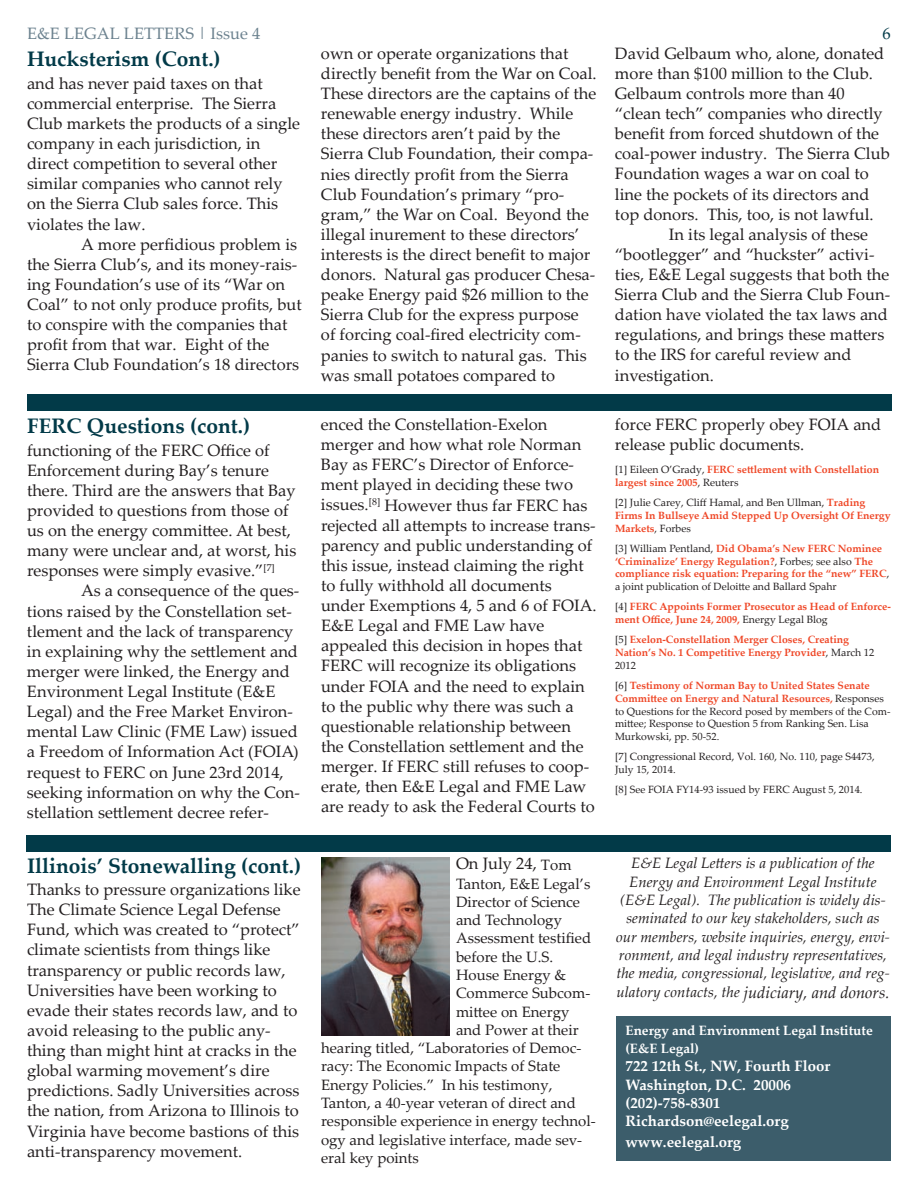
<style>
.page{position:relative;width:918px;height:1188px;background:#fff}
.page>*{position:absolute;margin:0;border:0;box-sizing:border-box;transform-origin:0 0}
.t1{font:700 21px "Palatino Linotype";color:#023a48}
.t2{font:16.5px/20.1px "Palatino Linotype";color:#231f20}
.t3{font:italic 16.5px "Palatino Linotype";color:#231f20}
.t4{font:16.5px "Palatino Linotype";color:#6c828f}
.t5{font:16.5px "Palatino Linotype";color:#023a48}
.t6{font:15px "Palatino Linotype";color:#231f20}
.t7{font:italic 15px/18.3px "Palatino Linotype";color:#231f20;text-align:center}
.t8{font:700 15px/18.3px "Palatino Linotype";color:#fff}
.t9{font:700 13.5px/17.5px "Palatino Linotype";color:#fff}
.t10{font:700 10.5px/12.8px "Palatino Linotype";color:#ef4727}
.t11{font:10.5px/12.8px "Palatino Linotype";color:#231f20}
.s1{font-weight:400;color:#231f20}
.s2{font-weight:700;color:#ef4727}
.s3{font-size:15px}
</style>
<div class="page">
<div style="left:27px;top:395px;width:864px;height:16px;background:#023a48"></div>
<div style="left:27px;top:836px;width:864px;height:16px;background:#023a48"></div>
<div style="left:617px;top:1017px;width:274px;height:144px;background:#3c5d6b"></div>
<img style="left:322px;top:857px;width:128px;height:179px">
<p class="t4" style="left:27px;top:22px;width:235px">E&amp;E LEGAL LETTERS | Issue 4</p>
<p class="t5" style="left:882px;top:22px;width:10px">6</p>
<p class="t1" style="left:27px;top:44px;width:195px">Hucksterism (Cont.)</p>
<p class="t2" style="left:27px;top:73px;width:275px">and has never paid taxes on that commercial enterprise. The Sierra<br>Club markets the products of a single company in each jurisdiction, in direct competition to several other similar companies who cannot rely on the Sierra Club sales force. This violates the law.</p>
<p class="t2" style="left:27px;top:233px;width:276px;text-indent:54px">A more perfidious problem is the Sierra Club’s, and its money-rais&shy;ing Foundation’s use of its “War on Coal” to not only produce profits, but to conspire with the companies that profit from that war. Eight of the Sierra Club Foundation’s 18 directors</p>
<p class="t1" style="left:27px;top:411px;width:225px">FERC Questions (cont.)</p>
<p class="t2" style="left:27px;top:439px;width:271px">functioning of the FERC Office of Enforcement during Bay’s tenure there. Third are the answers that Bay provided to questions from those of us on the energy committee. At best, many were unclear and, at worst, his responses were simply evasive.”<sup>[7]</sup></p>
<p class="t2" style="left:27px;top:580px;width:275px;text-indent:54px">As a consequence of the ques&shy;tions raised by the Constellation set&shy;tlement and the lack of transparency in explaining why the settlement and merger were linked, the Energy and Environment Legal Institute (E&amp;E Legal) and the Free Market Environ&shy;mental Law Clinic (FME Law) issued a Freedom of Information Act (FOIA) request to FERC on June 23rd 2014, seeking information on why the Con&shy;stellation settlement decree refer-</p>
<p class="t1" style="left:27px;top:851px;width:276px">Illinois’ Stonewalling (cont.)</p>
<p class="t2" style="left:27px;top:879px;width:275px">Thanks to pressure organizations like The Climate Science Legal Defense Fund, which was created to “protect” climate scientists from things like transparency or public records law, Universities have been working to evade their states records law, and to avoid releasing to the public any&shy;thing than might hint at cracks in the global warming movement’s dire predictions. Sadly Universities across the nation, from Arizona to Illinois to Virginia have become bastions of this anti-transparency movement.</p>
<p class="t2" style="left:321px;top:43px;width:277px">own or operate organizations that directly benefit from the War on Coal.<br>These directors are the captains of the renewable energy industry. While these directors aren’t paid by the Sierra Club Foundation, their compa&shy;nies directly profit from the Sierra Club Foundation’s primary “pro&shy;gram,” the War on Coal. Beyond the illegal inurement to these directors’ interests is the direct benefit to major donors. Natural gas producer Chesa&shy;peake Energy paid $26 million to the Sierra Club for the express purpose of forcing coal-fired electricity com&shy;panies to switch to natural gas. This was small potatoes compared to</p>
<p class="t2" style="left:615px;top:43px;width:271px">David Gelbaum who, alone, donated</p>
<p class="t2" style="left:615px;top:63px;width:259px">more than $100 million to the Club.</p>
<p class="t2" style="left:615px;top:83px;width:231px">Gelbaum controls more than 40</p>
<p class="t2" style="left:615px;top:103px;width:269px">“clean tech” companies who directly</p>
<p class="t2" style="left:615px;top:123px;width:266px">benefit from forced shutdown of the</p>
<p class="t2" style="left:615px;top:143px;width:276px">coal-power industry. The Sierra Club</p>
<p class="t2" style="left:615px;top:163px;width:255px">Foundation wages a war on coal to</p>
<p class="t2" style="left:615px;top:183px;width:256px">line the pockets of its directors and</p>
<p class="t2" style="left:615px;top:203px;width:260px">top donors. This, too, is not lawful.</p>
<p class="t2" style="left:669px;top:224px;width:201px">In its legal analysis of these</p>
<p class="t2" style="left:615px;top:244px;width:261px">“bootlegger” and “huckster” activi-</p>
<p class="t2" style="left:615px;top:264px;width:276px">ties, E&amp;E Legal suggests that both the</p>
<p class="t2" style="left:615px;top:284px;width:277px">Sierra Club and the Sierra Club Foun-</p>
<p class="t2" style="left:615px;top:304px;width:274px">dation have violated the tax laws and</p>
<p class="t2" style="left:615px;top:324px;width:271px">regulations, and brings these matters</p>
<p class="t2" style="left:615px;top:344px;width:238px">to the IRS for careful review and</p>
<p class="t2" style="left:615px;top:364px;width:100px">investigation.</p>
<p class="t2" style="left:321px;top:414px;width:277px">enced the Constellation-Exelon merger and how what role Norman Bay as FERC’s Director of Enforce&shy;ment played in deciding these two issues.<sup>[8]</sup> However thus far FERC has rejected all attempts to increase trans&shy;parency and public understanding of this issue, instead claiming the right to fully withhold all documents under Exemptions 4, 5 and 6 of FOIA.<br>E&amp;E Legal and FME Law have appealed this decision in hopes that FERC will recognize its obligations under FOIA and the need to explain to the public why there was such a questionable relationship between the Constellation settlement and the merger. If FERC still refuses to coop&shy;erate, then E&amp;E Legal and FME Law are ready to ask the Federal Courts to</p>
<p class="t2" style="left:615px;top:414px;width:268px">force FERC properly obey FOIA and release public documents.</p>
<p class="t10" style="left:615px;top:463px;width:266px"><span class="s1">[1] Eileen O’Grady,</span> FERC settlement with Constellation largest since 2005<span class="s1">, Reuters</span></p>
<p class="t10" style="left:615px;top:496px;width:277px"><span class="s1">[2] Julie Carey, Cliff Hamal, and Ben Ullman,</span> Trading<br>Firms In Bullseye Amid Stepped Up Oversight Of Energy<br>Markets<span class="s1">, Forbes</span></p>
<p class="t10" style="left:615px;top:542px;width:276px"><span class="s1">[3] William Pentland,</span> Did Obama’s New FERC Nominee ‘Criminalize’ Energy Regulation?<span class="s1">, Forbes; see also</span> The compliance risk equation: Preparing for the “new” FERC<span class="s1">, a joint publication of Deloitte and Ballard Spahr</span></p>
<p class="t10" style="left:615px;top:600px;width:277px"><span class="s1">[4]</span> FERC Appoints Former Prosecutor as Head of Enforce&shy;ment Office, June 24, 2009, <span class="s1">Energy Legal Blog</span></p>
<p class="t10" style="left:615px;top:633px;width:261px"><span class="s1">[5]</span> Exelon-Constellation Merger Closes, Creating<br>Nation’s No. 1 Competitive Energy Provider<span class="s1">, March 12<br>2012</span></p>
<p class="t11" style="left:615px;top:679px;width:277px">[6] <span class="s2">Testimony of Norman Bay to United States Senate Committee on Energy and Natural Resources,</span> Responses to Questions for the Record posed by members of the Com&shy;mittee; Response to Question 5 from Ranking Sen. Lisa Murkowski, pp. 50-52.</p>
<p class="t11" style="left:615px;top:750px;width:261px">[7] Congressional Record, Vol. 160, No. 110, page S4473,<br>July 15, 2014.</p>
<p class="t11" style="left:615px;top:783px;width:249px">[8] See FOIA FY14-93 issued by FERC August 5, 2014.</p>
<p class="t2" style="left:456px;top:853px;width:117px">On July 24, <span class="s3">Tom</span></p>
<p class="t6" style="left:456px;top:873px;width:136px">Tanton, E&amp;E Legal’s</p>
<p class="t6" style="left:456px;top:891px;width:126px">Director of Science</p>
<p class="t6" style="left:456px;top:909px;width:108px">and Technology</p>
<p class="t6" style="left:456px;top:928px;width:137px">Assessment testified</p>
<p class="t6" style="left:456px;top:946px;width:99px">before the U.S.</p>
<p class="t6" style="left:456px;top:964px;width:112px">House Energy &amp;</p>
<p class="t6" style="left:456px;top:983px;width:136px">Commerce Subcom-</p>
<p class="t6" style="left:456px;top:1001px;width:115px">mittee on Energy</p>
<p class="t6" style="left:456px;top:1019px;width:124px">and Power at their</p>
<p class="t6" style="left:321px;top:1037px;width:262px">hearing titled, “Laboratories of Democ-</p>
<p class="t6" style="left:321px;top:1056px;width:241px">racy: The Economic Impacts of State</p>
<p class="t6" style="left:321px;top:1074px;width:233px">Energy Policies.” In his testimony,</p>
<p class="t6" style="left:321px;top:1092px;width:256px">Tanton, a 40-year veteran of direct and</p>
<p class="t6" style="left:321px;top:1111px;width:276px">responsible experience in energy technol-</p>
<p class="t6" style="left:321px;top:1129px;width:263px">ogy and legislative interface, made sev-</p>
<p class="t6" style="left:321px;top:1147px;width:99px">eral key points</p>
<p class="t7" style="left:616px;top:854px;width:275px">E&amp;E Legal Letters is a publication of the Energy and Environment Legal Institute (E&amp;E Legal). The publication is widely dis&shy;seminated to our key stakeholders, such as our members, website inquiries, energy, envi&shy;ronment, and legal industry representatives, the media, congressional, legislative, and reg-</p>
<p class="t3" style="left:616px;top:980px;width:275px"><span class="s3">ulatory contacts, the</span> judiciary, and donors.</p>
<p class="t9" style="left:626px;top:1022px;width:249px">Energy and Environment Legal Institute (E&amp;E Legal)</p>
<p class="t8" style="left:626px;top:1057px;width:206px">722 12th St., NW, Fourth Floor<br>Washington, D.C. 20006 (202)-758-8301<br>Richardson@eelegal.org</p>
<p class="t8" style="left:626px;top:1132px;width:117px">www.eelegal.org</p>
</div>
